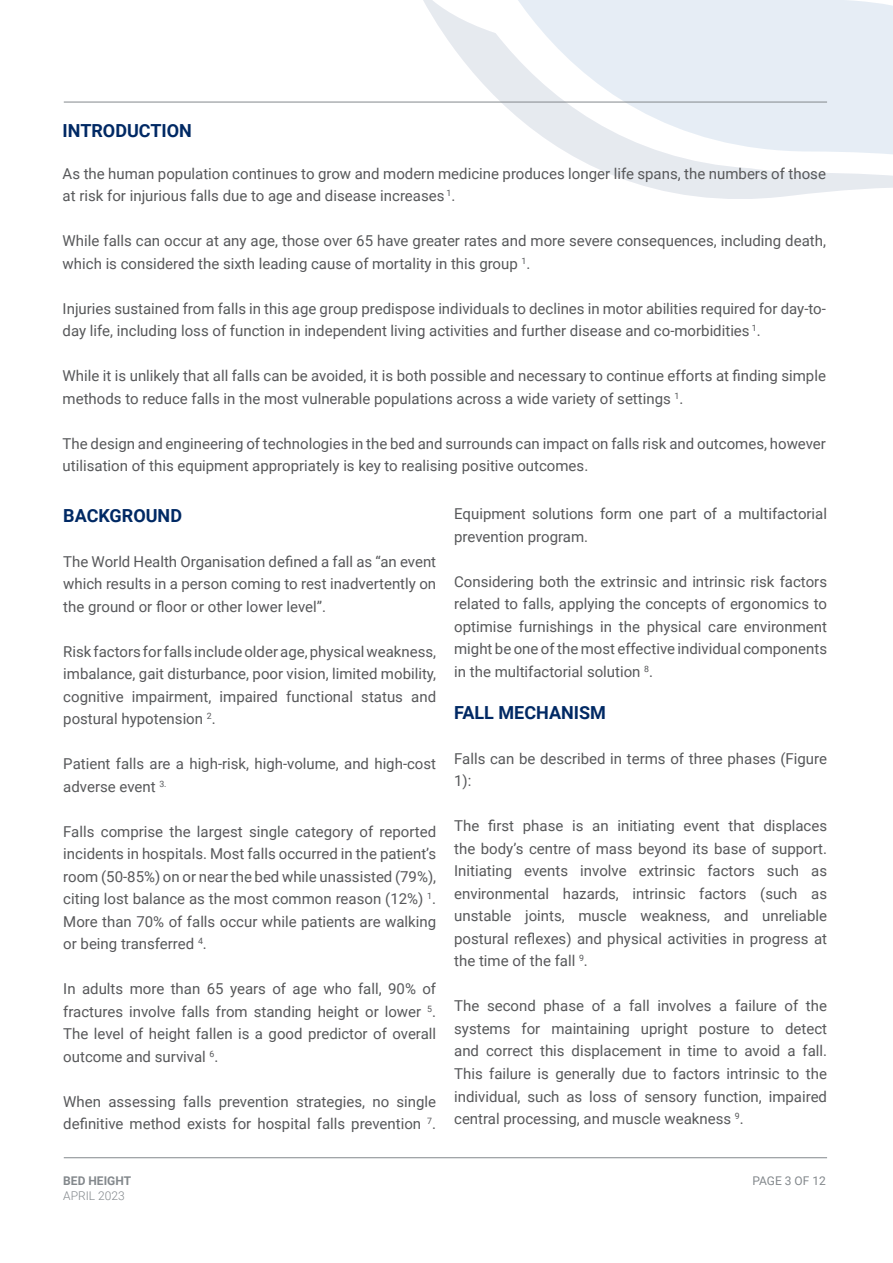
<style>
.page{position:relative;width:893px;height:1263px;background:#fff}
.page>*{position:absolute;margin:0;border:0;box-sizing:border-box;transform-origin:0 0}
.t1{font:700 18px "Roboto";color:#002964}
.t2{font:15px/22.5px "Roboto";color:#57585a}
.t3{font:700 12px "Roboto";color:#83888c}
.t4{font:12px "Roboto";color:#83888c}
.t5{font:300 12px "Roboto";color:#83888c}
</style>
<div class="page">
<svg style="left:410px;top:0;width:50px;height:102px"></svg>
<svg style="left:460px;top:0;width:433px;height:199px;fill:#e6edf5"></svg>
<hr style="left:64px;top:102px;width:763px;height:1px;background:#83888c">
<hr style="left:64px;top:1157px;width:763px;height:1px;background:#83888c">
<p class="t1" style="left:63px;top:123px;width:131px">INTRODUCTION</p>
<p class="t2" style="left:63px;top:163px;width:765px">As the human population continues to grow and modern medicine produces longer life spans, the numbers of those at risk for injurious falls due to age and disease increases <sup>1</sup>.</p>
<p class="t2" style="left:63px;top:231px;width:765px">While falls can occur at any age, those over 65 have greater rates and more severe consequences, including death, which is considered the sixth leading cause of mortality in this group <sup>1</sup>.</p>
<p class="t2" style="left:63px;top:298px;width:765px">Injuries sustained from falls in this age group predispose individuals to declines in motor abilities required for day-to&shy;day life, including loss of function in independent living activities and further disease and co-morbidities <sup>1</sup>.</p>
<p class="t2" style="left:63px;top:364px;width:765px">While it is unlikely that all falls can be avoided, it is both possible and necessary to continue efforts at finding simple methods to reduce falls in the most vulnerable populations across a wide variety of settings <sup>1</sup>.</p>
<p class="t2" style="left:63px;top:433px;width:765px">The design and engineering of technologies in the bed and surrounds can impact on falls risk and outcomes, however utilisation of this equipment appropriately is key to realising positive outcomes.</p>
<p class="t1" style="left:63px;top:508px;width:120px">BACKGROUND</p>
<p class="t2" style="left:63px;top:549px;width:374px;text-align:justify">The World Health Organisation defined a fall as “an event which results in a person coming to rest inadvertently on the ground or floor or other lower level”.</p>
<p class="t2" style="left:63px;top:641px;width:374px;text-align:justify">Risk factors for falls include older age, physical weakness, imbalance, gait disturbance, poor vision, limited mobility, cognitive impairment, impaired functional status and postural hypotension <sup>2</sup>.</p>
<p class="t2" style="left:63px;top:753px;width:374px">Patient falls are a high-risk, high-volume, and high-cost adverse event <sup>3.</sup></p>
<p class="t2" style="left:63px;top:821px;width:374px;text-align:justify">Falls comprise the largest single category of reported incidents in hospitals. Most falls occurred in the patient’s room (50-85%) on or near the bed while unassisted (79%), citing lost balance as the most common reason (12%) <sup>1</sup>.<br>More than 70% of falls occur while patients are walking or being transferred <sup>4</sup>.</p>
<p class="t2" style="left:63px;top:978px;width:374px;text-align:justify">In adults more than 65 years of age who fall, 90% of fractures involve falls from standing height or lower <sup>5</sup>.<br>The level of height fallen is a good predictor of overall outcome and survival <sup>6</sup>.</p>
<p class="t2" style="left:63px;top:1091px;width:374px">When assessing falls prevention strategies, no single definitive method exists for hospital falls prevention <sup>7</sup>.</p>
<p class="t2" style="left:454px;top:504px;width:374px">Equipment solutions form one part of a multifactorial prevention program.</p>
<p class="t2" style="left:454px;top:571px;width:374px;text-align:justify">Considering both the extrinsic and intrinsic risk factors related to falls, applying the concepts of ergonomics to optimise furnishings in the physical care environment might be one of the most effective individual components in the multifactorial solution <sup>8</sup>.</p>
<p class="t1" style="left:454px;top:705px;width:153px">FALL MECHANISM</p>
<p class="t2" style="left:454px;top:748px;width:374px">Falls can be described in terms of three phases (Figure<br>1):</p>
<p class="t2" style="left:454px;top:814px;width:374px;text-align:justify">The first phase is an initiating event that displaces the body’s centre of mass beyond its base of support.<br>Initiating events involve extrinsic factors such as environmental hazards, intrinsic factors (such as unstable joints, muscle weakness, and unreliable postural reflexes) and physical activities in progress at the time of the fall <sup>9</sup>.</p>
<p class="t2" style="left:454px;top:996px;width:374px;text-align:justify">The second phase of a fall involves a failure of the systems for maintaining upright posture to detect and correct this displacement in time to avoid a fall.<br>This failure is generally due to factors intrinsic to the individual, such as loss of sensory function, impaired central processing, and muscle weakness <sup>9</sup>.</p>
<p class="t3" style="left:63px;top:1174px;width:69px">BED HEIGHT</p>
<p class="t4" style="left:752px;top:1175px;width:75px">PAGE 3 OF 12</p>
<p class="t5" style="left:63px;top:1189px;width:63px">APRIL 2023</p>
</div>
